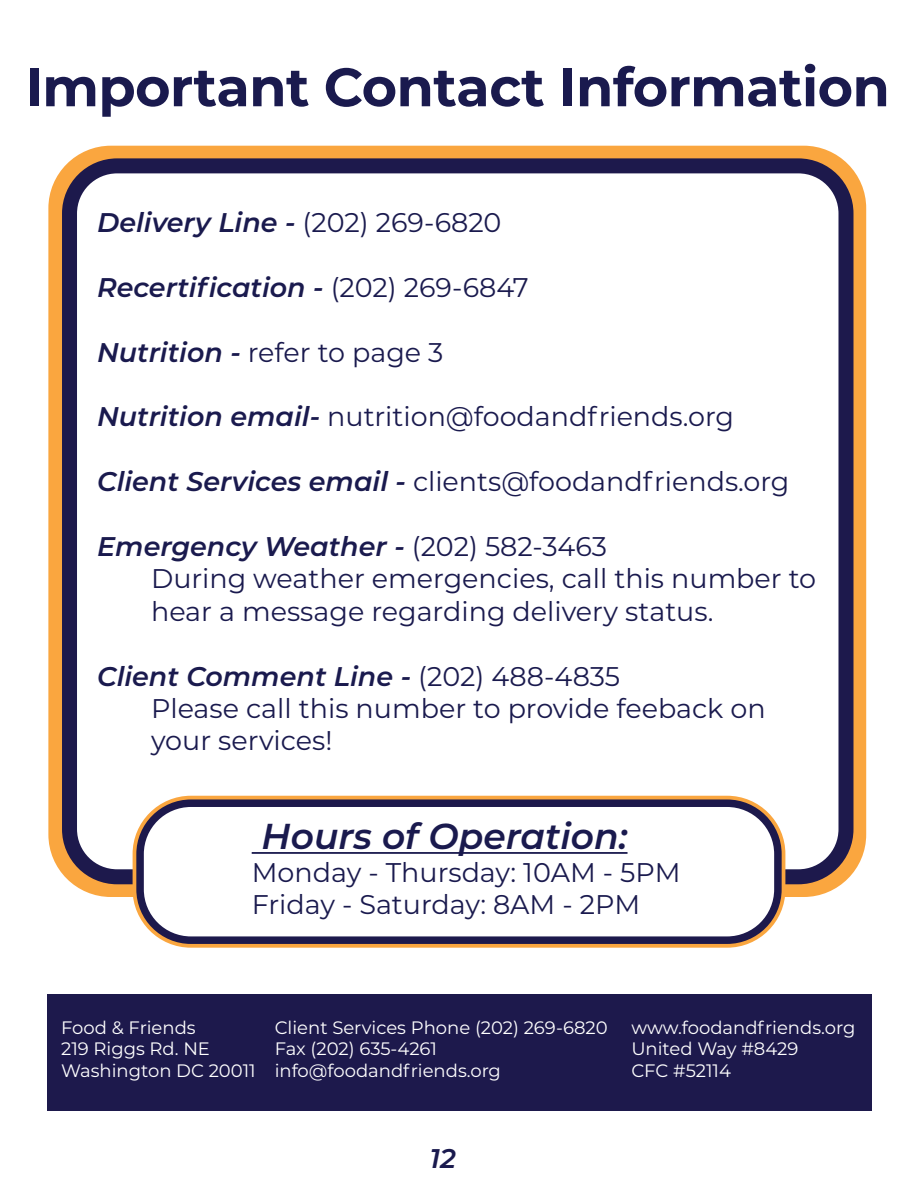
<style>
.page{position:relative;width:918px;height:1188px;background:#fff}
.page>*{position:absolute;margin:0;border:0;box-sizing:border-box;transform-origin:0 0}
.t1{font:700 54px "Montserrat";letter-spacing:-.01em;color:#1a1a4e}
.t2{font:italic 600 36px "Montserrat";color:#1a1a4e}
.t3{font:27px "Montserrat";color:#1a1a4e}
.t4{font:italic 600 27px "Montserrat";color:#1a1a4e}
.t5{font:18px "Montserrat";color:#fff}
.s1{font-weight:400;font-style:normal}
.s2{font-weight:600;font-style:italic}
</style>
<div class="page">
<div style="left:47px;top:995px;width:824px;height:116px;background:#1d194c"></div>
<div style="left:48px;top:146px;width:818px;height:751px;border:30px solid #faa63f;border-radius:48px"></div>
<div style="left:70px;top:166px;width:776px;height:711px;background:#fff;border-radius:48px"></div>
<div style="left:62px;top:158px;width:791px;height:726px;border:15px solid #1d194c;border-radius:48px"></div>
<div style="left:133px;top:796px;width:652px;height:152px;border:15px solid #faa63f;border-radius:51px"></div>
<div style="left:140px;top:803px;width:638px;height:137px;background:#fff;border-radius:51px"></div>
<div style="left:136px;top:799px;width:646px;height:145px;border:8px solid #1d194c;border-radius:51px"></div>
<hr style="left:252px;top:852px;width:376px;height:2px;background:#1a1a4e">
<p class="t1" style="left:25px;top:48px;width:866px">Important Contact Information</p>
<p class="t4" style="left:97px;top:203px;width:406px">Delivery Line - <span class="s1">(202) 269-6820</span></p>
<p class="t4" style="left:97px;top:268px;width:433px">Recertification - <span class="s1">(202) 269-6847</span></p>
<p class="t3" style="left:97px;top:333px;width:348px"><span class="s2">Nutrition -</span> refer to page 3</p>
<p class="t3" style="left:97px;top:398px;width:639px"><span class="s2">Nutrition email-</span> nutrition@foodandfriends.org</p>
<p class="t3" style="left:97px;top:463px;width:694px"><span class="s2">Client Services email -</span> clients@foodandfriends.org</p>
<p class="t4" style="left:97px;top:527px;width:512px">Emergency Weather - <span class="s1">(202) 582-3463</span></p>
<p class="t3" style="left:151px;top:560px;width:667px">During weather emergencies, call this number to</p>
<p class="t3" style="left:151px;top:593px;width:564px">hear a message regarding delivery status.</p>
<p class="t4" style="left:97px;top:657px;width:525px">Client Comment Line - <span class="s1">(202) 488-4835</span></p>
<p class="t3" style="left:151px;top:690px;width:616px">Please call this number to provide feeback on</p>
<p class="t3" style="left:151px;top:722px;width:183px">your services!</p>
<p class="t2" style="left:262px;top:811px;width:367px">Hours of Operation:</p>
<p class="t3" style="left:252px;top:854px;width:430px">Monday - Thursday: 10AM - 5PM</p>
<p class="t3" style="left:252px;top:886px;width:390px">Friday - Saturday: 8AM - 2PM</p>
<p class="t5" style="left:61px;top:1015px;width:136px">Food &amp; Friends</p>
<p class="t5" style="left:61px;top:1036px;width:150px">219 Riggs Rd. NE</p>
<p class="t5" style="left:61px;top:1058px;width:196px">Washington DC 20011</p>
<p class="t5" style="left:275px;top:1015px;width:334px">Client Services Phone (202) 269-6820</p>
<p class="t5" style="left:275px;top:1036px;width:164px">Fax (202) 635-4261</p>
<p class="t5" style="left:275px;top:1058px;width:228px">info@foodandfriends.org</p>
<p class="t5" style="left:631px;top:1015px;width:225px">www.foodandfriends.org</p>
<p class="t5" style="left:631px;top:1036px;width:168px">United Way #8429</p>
<p class="t5" style="left:631px;top:1058px;width:101px">CFC #52114</p>
<p class="t4" style="left:430px;top:1139px;width:28px">12</p>
</div>
